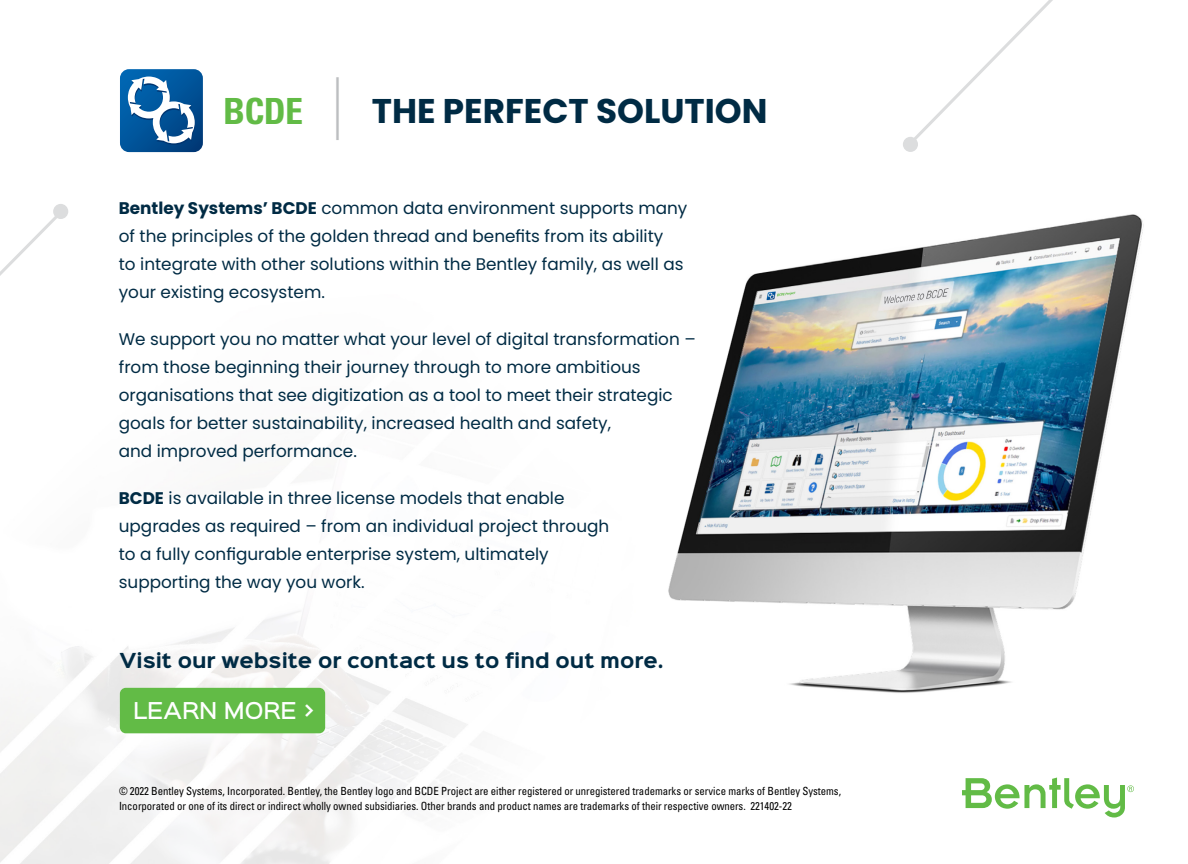
<style>
.page{position:relative;width:1188px;height:864px;background:#fff}
.page>*{position:absolute;margin:0;border:0;box-sizing:border-box;transform-origin:0 0}
.t1{font:300 70.5px "Poppins";color:#bcbec0;scale:.49 1}
.t2{font:700 condensed 36px "Univers";color:#62bb46}
.t3{font:700 34.2px "Poppins";color:#002b44}
.t4{font:500 20.85px "Sinkin Sans 500";color:#fff}
.t5{font:700 18.6px "Sinkin Sans 700";color:#002b44}
.t6{font:16.8px/28px "Poppins";color:#002b44}
.t7{font:condensed 11.25px/15px "Univers";letter-spacing:-.005em;color:#000;scale:.96 1}
.s1{font-weight:700}
</style>
<div class="page">
<img style="left:668px;top:214px;width:476px;height:480px">
<svg style="left:962px;top:778px;width:172px;height:39px"></svg>
<div style="left:120px;top:688px;width:205px;height:45px;background:#62bb46;border-radius:6px"></div>
<svg style="left:0;top:208px;width:66px;height:68px"></svg>
<div style="left:53px;top:204px;width:15px;height:15px;background:#dcddde;border-radius:50%"></div>
<svg style="left:905px;top:0;width:148px;height:148px"></svg>
<div style="left:903px;top:137px;width:15px;height:15px;background:#dcddde;border-radius:50%"></div>
<svg style="left:120px;top:69px;width:83px;height:83px"></svg>
<h2 class="t2" style="left:223px;top:89px;width:82px">BCDE</h2>
<h1 class="t1" style="left:333px;top:68px;width:20px">|</h1>
<h3 class="t3" style="left:372px;top:91px;width:397px">THE PERFECT SOLUTION</h3>
<p class="t6" style="left:119px;top:194px;width:570px"><span class="s1">Bentley Systems’ BCDE</span> common data environment supports many of the principles of the golden thread and benefits from its ability<br>to integrate with other solutions within the Bentley family, as well as your existing ecosystem.</p>
<p class="t6" style="left:119px;top:325px;width:578px">We support you no matter what your level of digital transformation – from those beginning their journey through to more ambitious organisations that see digitization as a tool to meet their strategic goals for better sustainability, increased health and safety,<br>and improved performance.</p>
<p class="t6" style="left:119px;top:484px;width:492px"><span class="s1">BCDE</span> is available in three license models that enable upgrades as required – from an individual project through to a fully configurable enterprise system, ultimately supporting the way you work.</p>
<p class="t5" style="left:119px;top:651px;width:546px">Visit our website or contact us to find out more.</p>
<p class="t4" style="left:133px;top:692px;width:183px">LEARN MORE &gt;</p>
<p class="t7" style="left:119px;top:783px;width:754px">© 2022 Bentley Systems, Incorporated. Bentley, the Bentley logo and BCDE Project are either registered or unregistered trademarks or service marks of Bentley Systems,<br>Incorporated or one of its direct or indirect wholly owned subsidiaries. Other brands and product names are trademarks of their respective owners. 221402-22</p>
</div>
